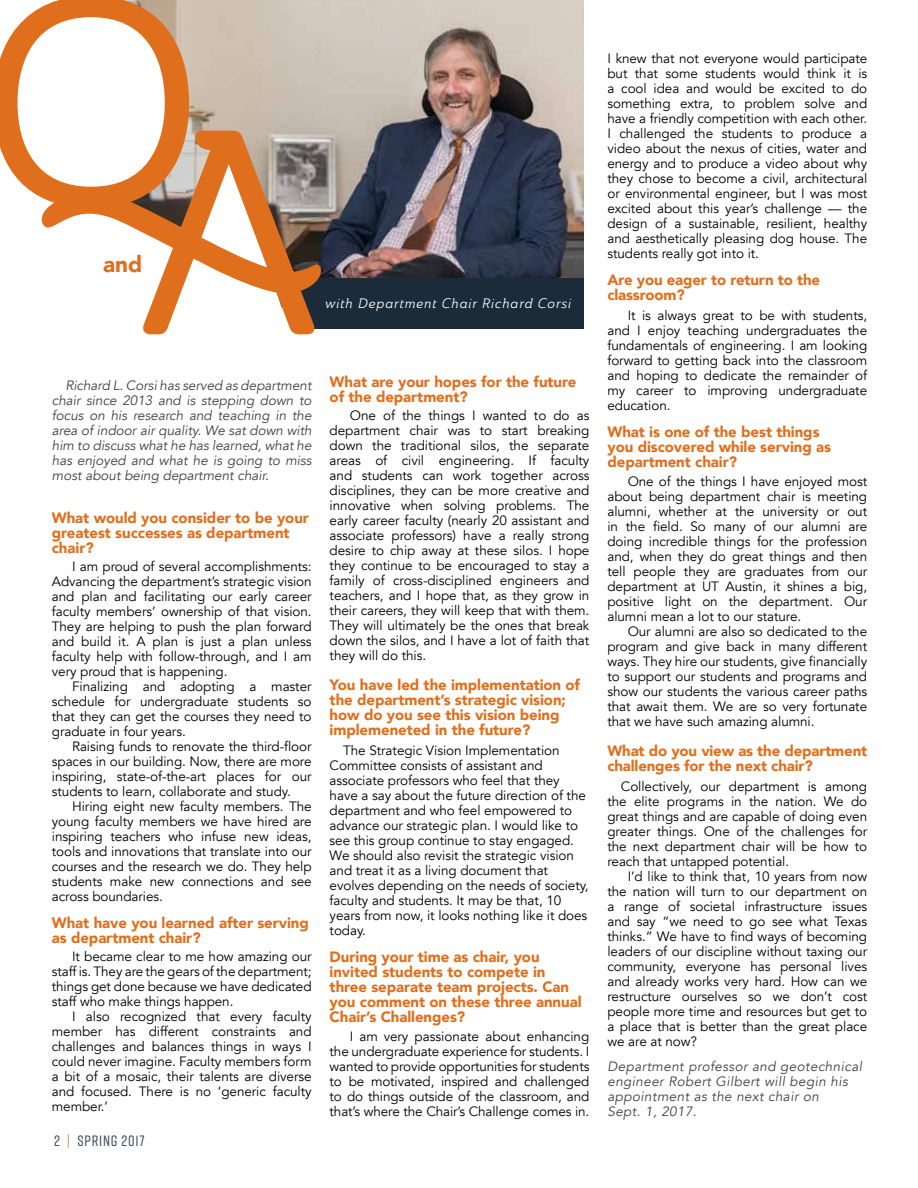
<style>
.page{position:relative;width:918px;height:1188px;background:#fff}
.page>*{position:absolute;margin:0;border:0;box-sizing:border-box;transform-origin:0 0}
.t1{font:900 22.5px "Avenir";color:#df6f1d}
.t2{font:900 15px/15px "Avenir";letter-spacing:-.005em;color:#df6f1d}
.t3{font:500 15px "Rift";letter-spacing:.05em;color:#3d4a57}
.t4{font:13.5px/15px "Avenir";letter-spacing:-.005em;color:#000;text-align:justify}
.t5{font:italic 13.5px/15px "Avenir";letter-spacing:.03em;color:#414042;text-align:justify}
.t6{font:13.5px "Ainslie Nor Reg It";letter-spacing:.05em;color:#fff}
.s1{color:#e58742}
</style>
<div class="page">
<img style="left:326px;top:0;width:257px;height:279px">
<div style="left:297px;top:279px;width:286px;height:50px;background:#1c2b39"></div>
<svg style="left:0;top:0;width:326px;height:335px"></svg>
<h1 class="t1" style="left:103px;top:245px;width:41px">and</h1>
<p class="t6" style="left:325px;top:295px;width:248px">with Department Chair Richard Corsi</p>
<p class="t5" style="left:52px;top:378px;width:261px;text-indent:14px">Richard L. Corsi has served as department chair since 2013 and is stepping down to focus on his research and teaching in the area of indoor air quality. We sat down with him to discuss what he has learned, what he has enjoyed and what he is going to miss most about being department chair.</p>
<p class="t2" style="left:52px;top:510px;width:259px">What would you consider to be your greatest successes as department chair?</p>
<p class="t4" style="left:52px;top:559px;width:261px;text-indent:20px">I am proud of several accomplishments:<br>Advancing the department’s strategic vision and plan and facilitating our early career faculty members’ ownership of that vision.<br>They are helping to push the plan forward and build it. A plan is just a plan unless faculty help with follow-through, and I am very proud that is happening.</p>
<p class="t4" style="left:52px;top:679px;width:261px;text-indent:20px">Finalizing and adopting a master schedule for undergraduate students so that they can get the courses they need to graduate in four years.</p>
<p class="t4" style="left:52px;top:739px;width:261px;text-indent:20px">Raising funds to renovate the third-floor spaces in our building. Now, there are more inspiring, state-of-the-art places for our students to learn, collaborate and study.</p>
<p class="t4" style="left:52px;top:799px;width:261px;text-indent:20px">Hiring eight new faculty members. The young faculty members we have hired are inspiring teachers who infuse new ideas, tools and innovations that translate into our courses and the research we do. They help students make new connections and see across boundaries.</p>
<p class="t2" style="left:52px;top:915px;width:259px">What have you learned after serving as department chair?</p>
<p class="t4" style="left:52px;top:949px;width:261px;text-indent:20px">It became clear to me how amazing our staff is. They are the gears of the department; things get done because we have dedicated staff who make things happen.</p>
<p class="t4" style="left:52px;top:1009px;width:261px;text-indent:20px">I also recognized that every faculty member has different constraints and challenges and balances things in ways I could never imagine. Faculty members form a bit of a mosaic, their talents are diverse and focused. There is no ‘generic faculty member.’</p>
<p class="t3" style="left:54px;top:1130px;width:92px">2 <span class="s1">|</span> SPRING 2017</p>
<p class="t2" style="left:330px;top:374px;width:248px">What are your hopes for the future of the department?</p>
<p class="t4" style="left:330px;top:408px;width:261px;text-indent:20px">One of the things I wanted to do as department chair was to start breaking down the traditional silos, the separate areas of civil engineering. If faculty and students can work together across disciplines, they can be more creative and innovative when solving problems. The early career faculty (nearly 20 assistant and associate professors) have a really strong desire to chip away at these silos. I hope they continue to be encouraged to stay a family of cross-disciplined engineers and teachers, and I hope that, as they grow in their careers, they will keep that with them.<br>They will ultimately be the ones that break down the silos, and I have a lot of faith that they will do this.</p>
<p class="t2" style="left:330px;top:677px;width:252px">You have led the implementation of the department’s strategic vision; how do you see this vision being implemeneted in the future?</p>
<p class="t4" style="left:330px;top:743px;width:261px;text-align:left;text-indent:14px">The Strategic Vision Implementation Committee consists of assistant and associate professors who feel that they have a say about the future direction of the department and who feel empowered to advance our strategic plan. I would like to see this group continue to stay engaged.<br>We should also revisit the strategic vision and treat it as a living document that evolves depending on the needs of society, faculty and students. It may be that, 10 years from now, it looks nothing like it does today.</p>
<p class="t2" style="left:330px;top:949px;width:253px">During your time as chair, you invited students to compete in three separate team projects. Can you comment on these three annual<br>Chair’s Challenges?</p>
<p class="t4" style="left:330px;top:1029px;width:261px;text-indent:20px">I am very passionate about enhancing the undergraduate experience for students. I wanted to provide opportunities for students to be motivated, inspired and challenged to do things outside of the classroom, and that’s where the Chair’s Challenge comes in.</p>
<p class="t4" style="left:607px;top:51px;width:261px">I knew that not everyone would participate but that some students would think it is a cool idea and would be excited to do something extra, to problem solve and have a friendly competition with each other.<br>I challenged the students to produce a video about the nexus of cities, water and energy and to produce a video about why they chose to become a civil, architectural or environmental engineer, but I was most excited about this year’s challenge — the design of a sustainable, resilient, healthy and aesthetically pleasing dog house. The students really got into it.</p>
<p class="t2" style="left:607px;top:272px;width:214px">Are you eager to return to the classroom?</p>
<p class="t4" style="left:607px;top:308px;width:261px;text-indent:20px">It is always great to be with students, and I enjoy teaching undergraduates the fundamentals of engineering. I am looking forward to getting back into the classroom and hoping to dedicate the remainder of my career to improving undergraduate education.</p>
<p class="t2" style="left:607px;top:424px;width:225px">What is one of the best things you discovered while serving as department chair?</p>
<p class="t4" style="left:607px;top:474px;width:261px;text-indent:20px">One of the things I have enjoyed most about being department chair is meeting alumni, whether at the university or out in the field. So many of our alumni are doing incredible things for the profession and, when they do great things and then tell people they are graduates from our department at UT Austin, it shines a big, positive light on the department. Our alumni mean a lot to our stature.</p>
<p class="t4" style="left:607px;top:624px;width:261px;text-indent:20px">Our alumni are also so dedicated to the program and give back in many different ways. They hire our students, give financially to support our students and programs and show our students the various career paths that await them. We are so very fortunate that we have such amazing alumni.</p>
<p class="t2" style="left:607px;top:743px;width:261px">What do you view as the department challenges for the next chair?</p>
<p class="t4" style="left:607px;top:779px;width:261px;text-indent:14px">Collectively, our department is among the elite programs in the nation. We do great things and are capable of doing even greater things. One of the challenges for the next department chair will be how to reach that untapped potential.</p>
<p class="t4" style="left:607px;top:869px;width:261px;text-indent:20px">I’d like to think that, 10 years from now the nation will turn to our department on a range of societal infrastructure issues and say “we need to go see what Texas thinks.” We have to find ways of becoming leaders of our discipline without taxing our community, everyone has personal lives and already works very hard. How can we restructure ourselves so we don’t cost people more time and resources but get to a place that is better than the great place we are at now?</p>
<p class="t5" style="left:607px;top:1059px;width:256px;text-align:left">Department professor and geotechnical engineer Robert Gilbert will begin his appointment as the next chair on<br>Sept. 1, 2017.</p>
</div>
